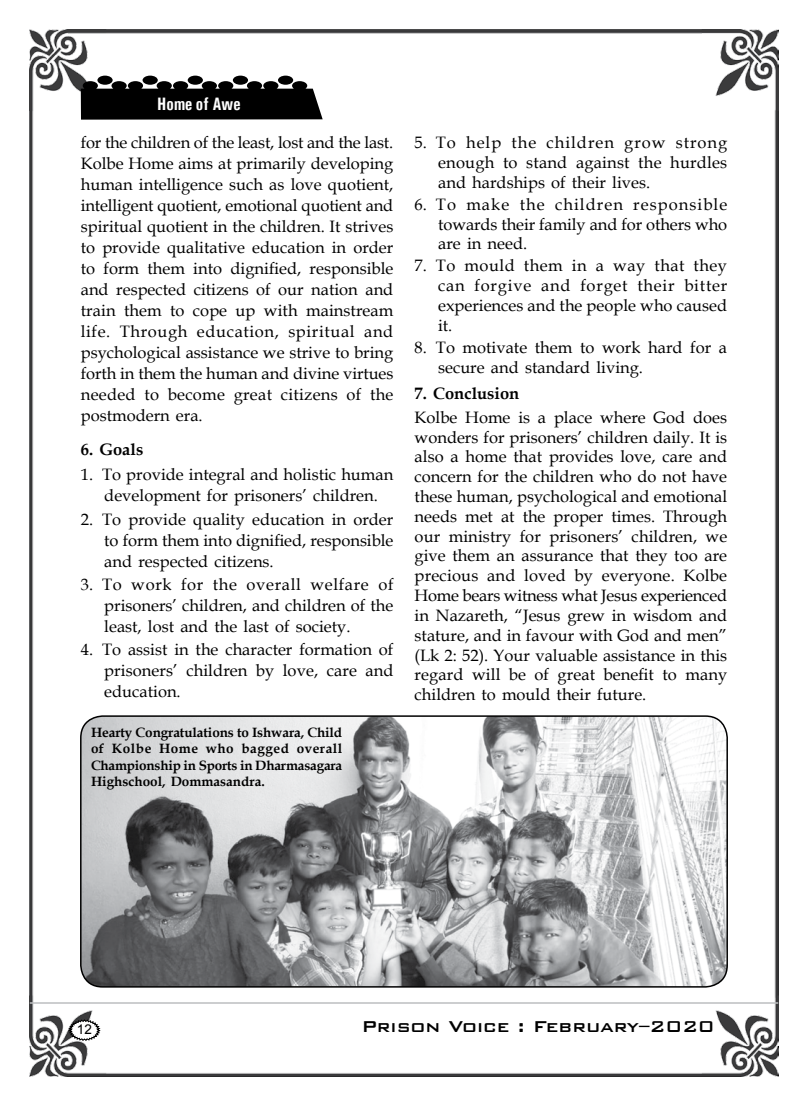
<style>
.page{position:relative;width:808px;height:1106px;background:#fff}
.page>*{position:absolute;margin:0;border:0;box-sizing:border-box;transform-origin:0 0}
.t1{font:500 21px "Bank Gothic BT";color:#000}
.t2{font:700 18px "Univers Condensed";color:#fff;scale:.93 1}
.t3{font:16.5px/19.8px "Book Antiqua";color:#000;text-align:justify}
.t4{font:700 16.5px "Book Antiqua";color:#000}
.t5{font:700 13.5px/16.2px "Book Antiqua";letter-spacing:-.015em;color:#000;text-align:justify}
.t6{font:13.5px "Arial";color:#000}
</style>
<div class="page">
<img style="left:30px;top:29px;width:748px;height:1047px">
<svg style="left:81px;top:76px;width:242px;height:44px;background:#2b2b2b"></svg>
<svg style="left:68px;top:1018px;width:33px;height:23px"></svg>
<hr style="left:30px;top:1002px;width:748px;height:1px;background:#bcbec0">
<img style="left:81px;top:716px;width:646px;height:270px">
<div style="left:80px;top:715px;width:648px;height:272px;border:2px solid #000;border-radius:22px"></div>
<p class="t2" style="left:157px;top:93px;width:91px">Home of Awe</p>
<p class="t3" style="left:81px;top:132px;width:314px;line-height:21px">for the children of the least, lost and the last.<br>Kolbe Home aims at primarily developing human intelligence such as love quotient, intelligent quotient, emotional quotient and spiritual quotient in the children. It strives to provide qualitative education in order to form them into dignified, responsible and respected citizens of our nation and train them to cope up with mainstream life. Through education, spiritual and psychological assistance we strive to bring forth in them the human and divine virtues needed to become great citizens of the postmodern era.</p>
<p class="t4" style="left:81px;top:438px;width:64px">6. Goals</p>
<p class="t3" style="left:81px;top:464px;width:314px;line-height:21px;text-align:center">1. To provide integral and holistic human development for prisoners’ children.</p>
<p class="t3" style="left:104px;top:508px;width:291px;line-height:21px;text-indent:-24px">2. To provide quality education in order to form them into dignified, responsible and respected citizens.</p>
<p class="t3" style="left:104px;top:573px;width:291px;line-height:21px;text-indent:-24px">3. To work for the overall welfare of prisoners’ children, and children of the least, lost and the last of society.</p>
<p class="t3" style="left:104px;top:638px;width:291px;line-height:21px;text-indent:-24px">4. To assist in the character formation of prisoners’ children by love, care and education.</p>
<p class="t5" style="left:91px;top:724px;width:253px">Hearty Congratulations to Ishwara, Child of Kolbe Home who bagged overall Championship in Sports in Dharmasagara Highschool, Dommasandra.</p>
<p class="t3" style="left:438px;top:132px;width:291px;text-indent:-24px">5. To help the children grow strong enough to stand against the hurdles and hardships of their lives.</p>
<p class="t3" style="left:438px;top:194px;width:291px;text-indent:-24px">6. To make the children responsible towards their family and for others who are in need.</p>
<p class="t3" style="left:438px;top:255px;width:291px;text-indent:-24px">7. To mould them in a way that they can forgive and forget their bitter experiences and the people who caused it.</p>
<p class="t3" style="left:438px;top:337px;width:290px;text-indent:-24px">8. To motivate them to work hard for a secure and standard living.</p>
<p class="t4" style="left:415px;top:382px;width:106px">7. Conclusion</p>
<p class="t3" style="left:415px;top:407px;width:314px">Kolbe Home is a place where God does wonders for prisoners’ children daily. It is also a home that provides love, care and concern for the children who do not have these human, psychological and emotional needs met at the proper times. Through our ministry for prisoners’ children, we give them an assurance that they too are precious and loved by everyone. Kolbe Home bears witness what Jesus experienced in Nazareth, “Jesus grew in wisdom and stature, and in favour with God and men” (Lk 2: 52). Your valuable assistance in this regard will be of great benefit to many children to mould their future.</p>
<p class="t6" style="left:77px;top:1020px;width:17px">12</p>
<p class="t1" style="left:361px;top:1015px;width:355px">Prison Voice : February–2020</p>
</div>
